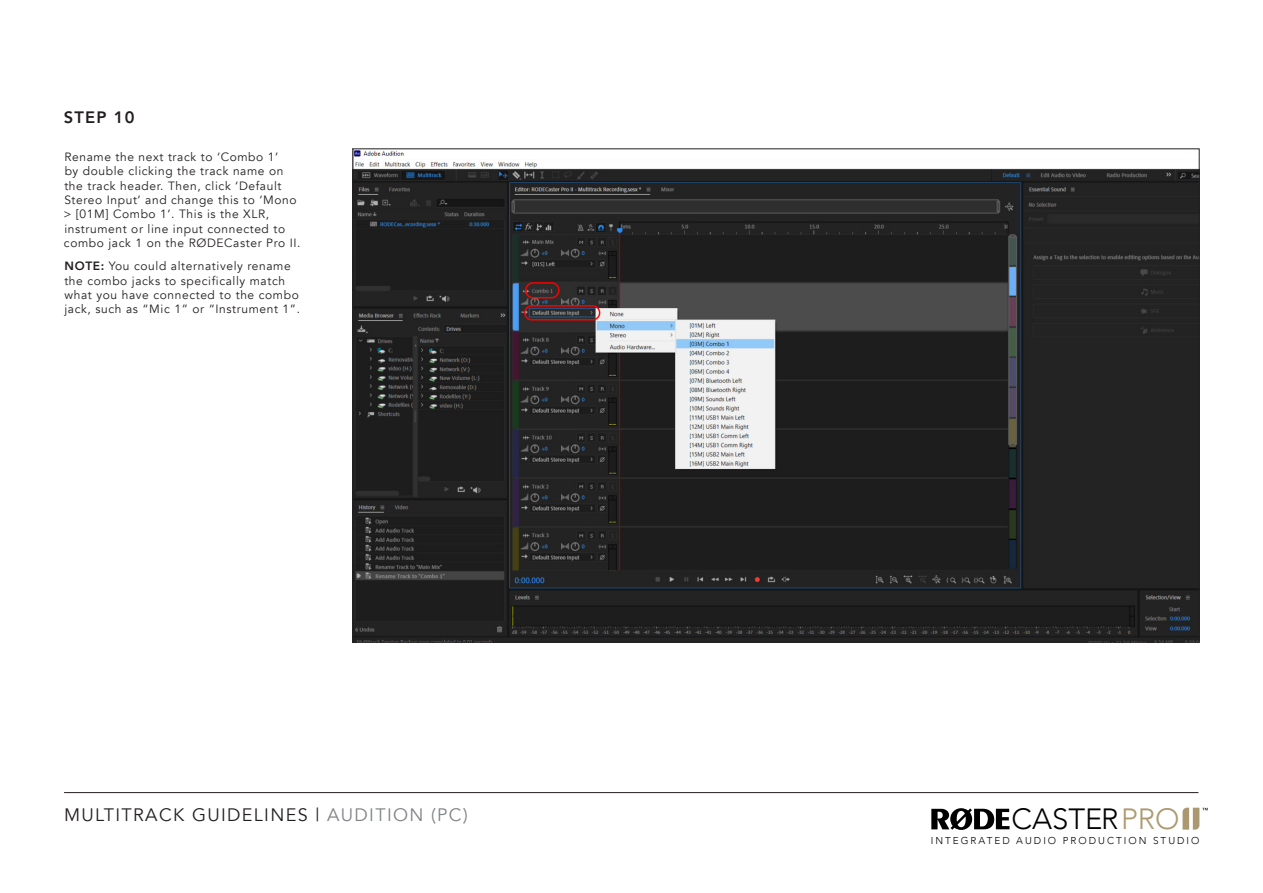
<style>
.page{position:relative;width:1263px;height:893px;background:#fff}
.page>*{position:absolute;margin:0;border:0;box-sizing:border-box;transform-origin:0 0}
.t1{font:300 29.25px "Avenir";color:#000}
.t2{font:18px "Avenir";letter-spacing:.075em;color:#231f20}
.t3{font:800 16.5px "Avenir";letter-spacing:.075em;color:#231f20}
.t4{font:12px/14.4px "Avenir";letter-spacing:.05em;color:#231f20}
.t5{font:300 10.05px "Avenir";letter-spacing:.2em;color:#000}
.s1{font-weight:800}
.s2{color:#808285}
.s3{color:#ad9970}
</style>
<div class="page">
<svg style="left:931px;top:808px;width:78px;height:22px"></svg>
<svg style="left:1182px;top:808px;width:26px;height:22px"></svg>
<hr style="left:64px;top:792px;width:1134px;height:1px;background:#231f20">
<img style="left:355px;top:151px;width:842px;height:489px">
<h3 class="t3" style="left:64px;top:104px;width:72px">STEP 10</h3>
<p class="t4" style="left:63px;top:150px;width:239px">Rename the next track to ‘Combo 1’<br>by double clicking the track name on the track header. Then, click ‘Default Stereo Input’ and change this to ‘Mono &gt; [01M] Combo 1’. This is the XLR, instrument or line input connected to combo jack 1 on the RØDECaster Pro II.</p>
<p class="t4" style="left:64px;top:259px;width:237px"><span class="s1">NOTE:</span> You could alternatively rename the combo jacks to specifically match what you have connected to the combo jack, such as “Mic 1” or “Instrument 1”.</p>
<h2 class="t2" style="left:64px;top:804px;width:405px">MULTITRACK GUIDELINES | <span class="s2">AUDITION (PC)</span></h2>
<h1 class="t1" style="left:1012px;top:802px;width:169px">CASTER<span class="s3">PRO</span></h1>
<p class="t5" style="left:931px;top:835px;width:270px">INTEGRATED AUDIO PRODUCTION STUDIO</p>
</div>
